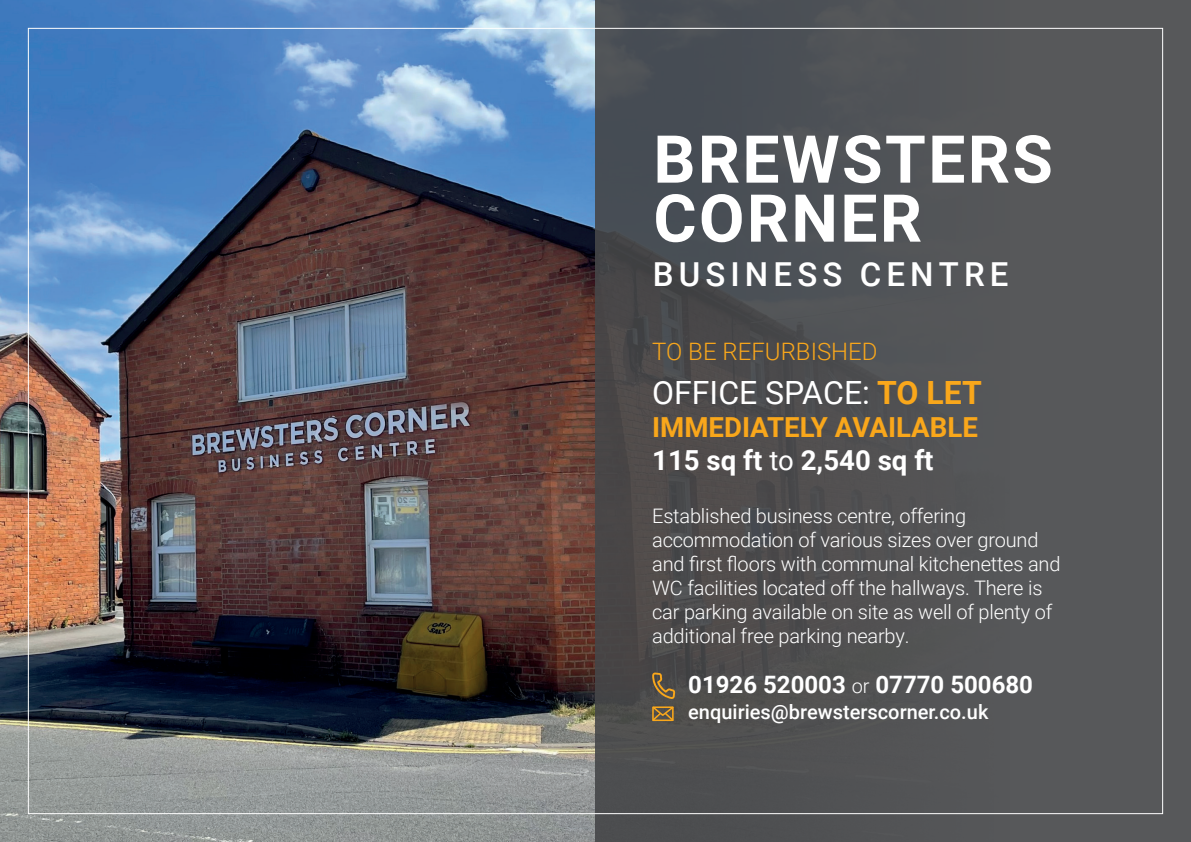
<style>
.page{position:relative;width:1191px;height:842px;background:#fff}
.page>*{position:absolute;margin:0;border:0;box-sizing:border-box;transform-origin:0 0}
.t1{font:700 66px/59px "Roboto";letter-spacing:.035em;color:#fff}
.t2{font:500 33px "Roboto";letter-spacing:.155em;color:#fff}
.t3{font:32px "Roboto";color:#fff}
.t4{font:700 27.6px/33.2px "Roboto";color:#f9a71b}
.t5{font:700 24px "Roboto";color:#fff}
.t6{font:300 24px "Roboto";color:#f9a71b}
.t7{font:300 20px/24px "Roboto";letter-spacing:-.01em;color:#fff}
.t8{font:500 20px "Roboto";color:#fff}
.s1{font-weight:700;color:#f9a71b}
.s2{color:#fff}
.s3{font-weight:400;color:#fff}
.s4{font-weight:300;font-size:20px}
</style>
<div class="page">
<img style="left:0;top:0;width:595px;height:842px">
<div style="left:595px;top:0;width:596px;height:842px;background:#57585a"></div>
<svg style="left:652px;top:672px;width:23px;height:27px"></svg>
<svg style="left:651px;top:705px;width:24px;height:17px"></svg>
<h1 class="t1" style="left:653px;top:127px;width:401px">BREWSTERS<br>CORNER</h1>
<h2 class="t2" style="left:653px;top:251px;width:357px">BUSINESS CENTRE</h2>
<p class="t6" style="left:652px;top:334px;width:227px">TO BE REFURBISHED</p>
<h3 class="t3" style="left:652px;top:370px;width:331px">OFFICE SPACE: <span class="s1">TO LET</span></h3>
<h3 class="t4" style="left:652px;top:410px;width:327px">IMMEDIATELY AVAILABLE<br><span class="s2">115 sq ft</span> <span class="s3">to</span> <span class="s2">2,540 sq ft</span></h3>
<p class="t7" style="left:652px;top:503px;width:410px">Established business centre, offering accommodation of various sizes over ground and first floors with communal kitchenettes and WC facilities located off the hallways. There is car parking available on site as well of plenty of additional free parking nearby.</p>
<p class="t5" style="left:688px;top:667px;width:346px">01926 520003 <span class="s4">or</span> 07770 500680</p>
<p class="t8" style="left:688px;top:697px;width:302px">enquiries@brewsterscorner.co.uk</p>
</div>
